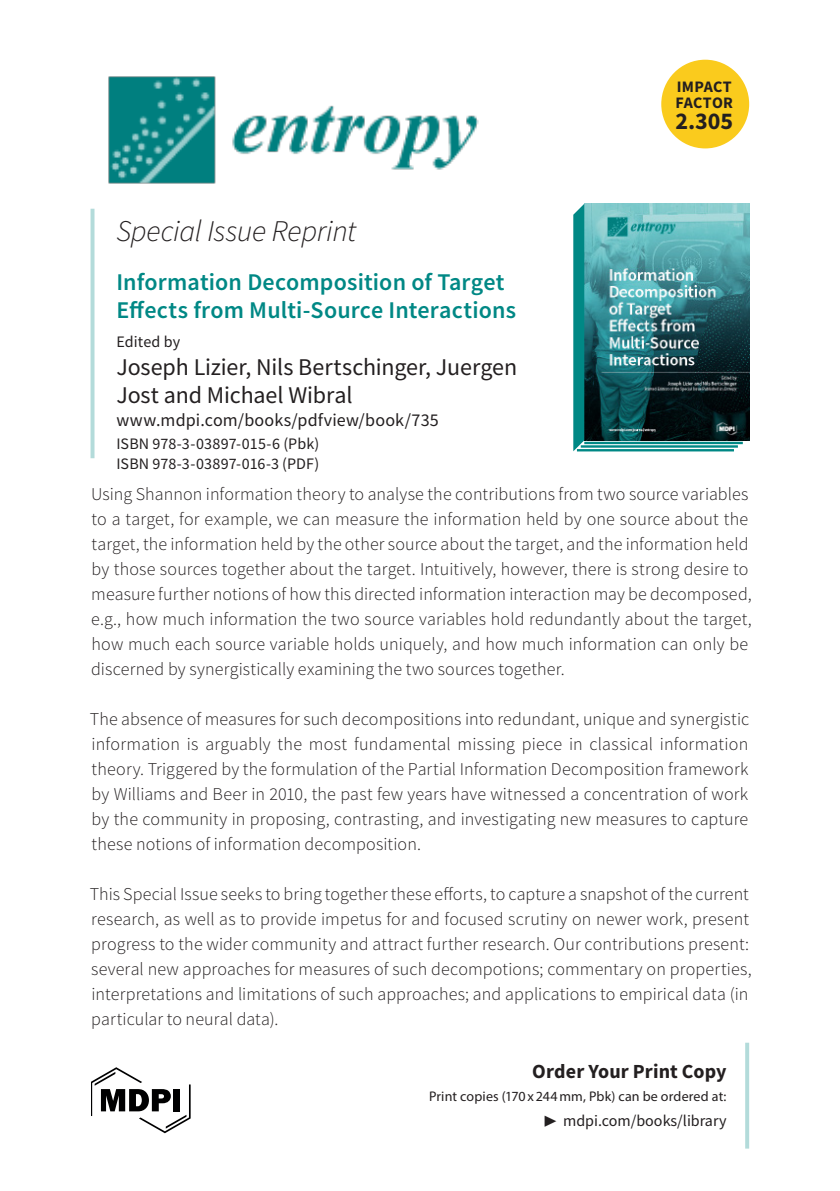
<style>
.page{position:relative;width:840px;height:1191px;background:#fff}
.page>*{position:absolute;margin:0;border:0;box-sizing:border-box;transform-origin:0 0}
.Titel_Gross{font:italic 300 30px "Source Sans Pro";letter-spacing:-.01em;color:#231f20}
.Journaltitel{font:600 24px/28px "Source Sans Pro";letter-spacing:.005em;color:#008885}
.Autor{font:24px/28px "Source Sans Pro";letter-spacing:-.005em;color:#231f20}
.t1{font:700 24px "Source Sans Pro";color:#231f20}
.Text_im_Balken{font:700 20px "Source Sans Pro";letter-spacing:.005em;color:#231f20}
.Fliesstext{font:300 18px/25px "Source Sans Pro";letter-spacing:.005em;color:#231f20}
.weblink{font:18px "Source Sans Pro";letter-spacing:.01em;color:#231f20}
.ISBN{font:16px "Source Sans Pro";color:#231f20}
.t2{font:700 16px "Source Sans Pro";letter-spacing:.01em;color:#231f20}
.Edited_by{font:16px "Source Sans Pro";letter-spacing:.005em;color:#231f20}
.Text_im_Balken-2{font:14px "Myriad Pro";letter-spacing:.015em;color:#231f20}
.s1{font-size:14px}
</style>
<div class="page">
<img style="left:108px;top:76px;width:371px;height:108px">
<div style="left:661px;top:60px;width:87px;height:88px;background:#facb1d;border-radius:50%"></div>
<svg style="left:90px;top:209px;width:4px;height:249px"></svg>
<svg style="left:745px;top:1042px;width:3px;height:106px"></svg>
<img style="left:584px;top:204px;width:164px;height:236px">
<svg style="left:573px;top:204px;width:11px;height:247px;background:#0f8e8c"></svg>
<hr style="left:584px;top:442px;width:158px;height:2px;background:#008885">
<hr style="left:580px;top:445px;width:157px;height:3px;background:#008885">
<hr style="left:576px;top:449px;width:157px;height:2px;background:#008885">
<svg style="left:91px;top:1067px;width:99px;height:66px"></svg>
<p class="Titel_Gross" style="left:116px;top:213px;width:241px">Special Issue Reprint</p>
<p class="Journaltitel" style="left:116px;top:267px;width:401px">Information Decomposition of Target<br>Effects from Multi-Source Interactions</p>
<p class="Edited_by" style="left:116px;top:332px;width:65px">Edited by</p>
<p class="Autor" style="left:116px;top:353px;width:402px">Joseph Lizier, Nils Bertschinger, Juergen<br>Jost and Michael Wibral</p>
<p class="weblink" style="left:116px;top:408px;width:324px">www.mdpi.com/books/pdfview/book/735</p>
<p class="ISBN" style="left:116px;top:433px;width:204px">ISBN 978-3-03897-015-6 (Pbk)</p>
<p class="ISBN" style="left:116px;top:453px;width:204px">ISBN 978-3-03897-016-3 (PDF)</p>
<p class="t2" style="left:676px;top:76px;width:56px">IMPACT</p>
<p class="t2" style="left:675px;top:92px;width:59px">FACTOR</p>
<p class="t1" style="left:675px;top:105px;width:59px">2.305</p>
<p class="Fliesstext" style="left:91px;top:482px;width:661px">Using Shannon information theory to analyse the contributions from two source variables to a target, for example, we can measure the information held by one source about the target, the information held by the other source about the target, and the information held by those sources together about the target. Intuitively, however, there is strong desire to measure further notions of how this directed information interaction may be decomposed, e.g., how much information the two source variables hold redundantly about the target, how much each source variable holds uniquely, and how much information can only be discerned by synergistically examining the two sources together.</p>
<p class="Fliesstext" style="left:90px;top:707px;width:660px;text-align:justify">The absence of measures for such decompositions into redundant, unique and synergistic information is arguably the most fundamental missing piece in classical information theory. Triggered by the formulation of the Partial Information Decomposition framework by Williams and Beer in 2010, the past few years have witnessed a concentration of work by the community in proposing, contrasting, and investigating new measures to capture these notions of information decomposition.</p>
<p class="Fliesstext" style="left:90px;top:882px;width:663px">This Special Issue seeks to bring together these efforts, to capture a snapshot of the current research, as well as to provide impetus for and focused scrutiny on newer work, present progress to the wider community and attract further research. Our contributions present: several new approaches for measures of such decompotions; commentary on properties, interpretations and limitations of such approaches; and applications to empirical data (in particular to neural data).</p>
<p class="Text_im_Balken" style="left:532px;top:1057px;width:196px">Order Your Print Copy</p>
<p class="Text_im_Balken-2" style="left:429px;top:1088px;width:299px">Print copies (170x244mm, Pbk) can be ordered at:</p>
<p class="ISBN" style="left:544px;top:1110px;width:184px"><span class="s1">▶</span> mdpi.com/books/library</p>
</div>
